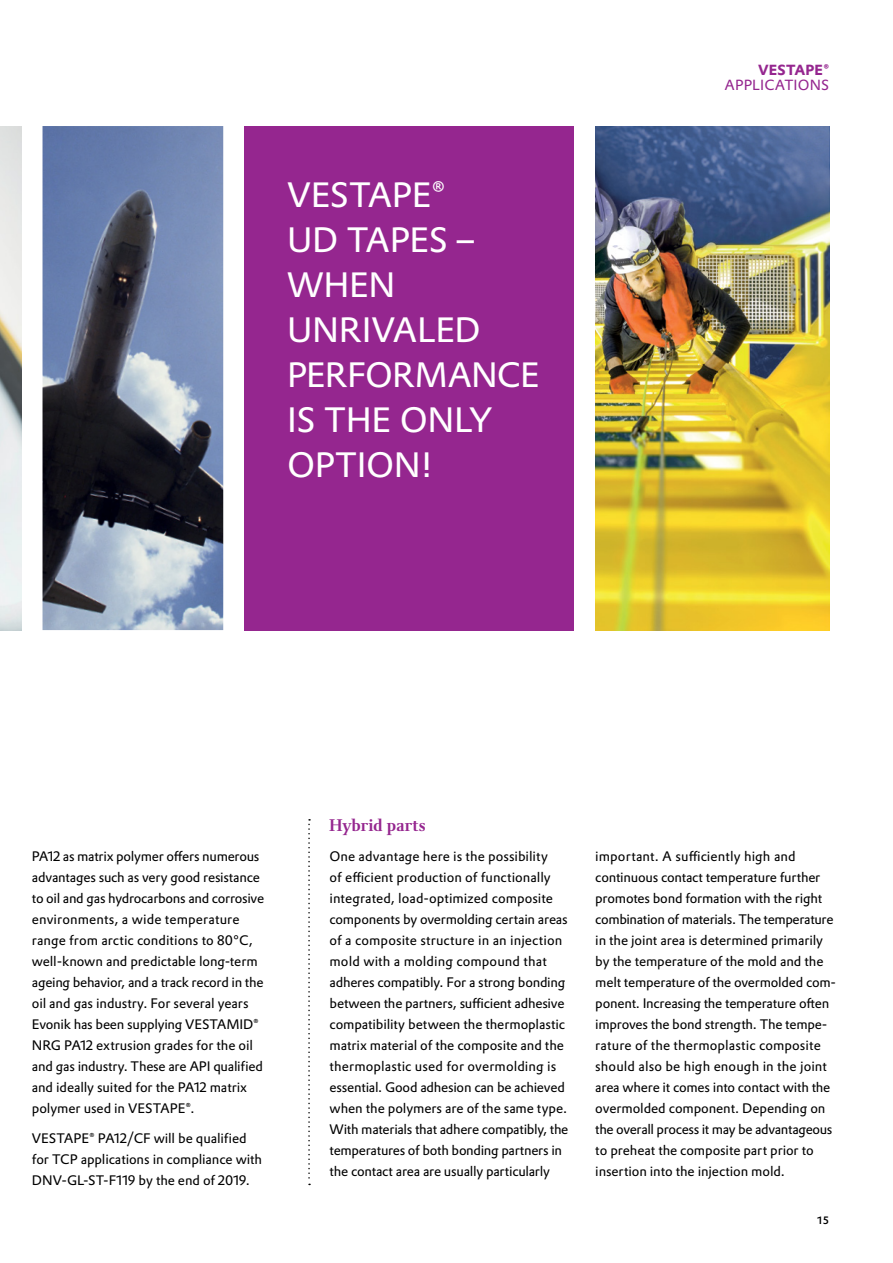
<style>
.page{position:relative;width:893px;height:1263px;background:#fff}
.page>*{position:absolute;margin:0;border:0;box-sizing:border-box;transform-origin:0 0}
.t1{font:34.5px/45px "Evonik Prokyon";letter-spacing:-.01em;color:#fff}
.t2{font:500 16.5px "Evonik Antares";color:#95268f}
.t3{font:14.4px "Evonik Prokyon";letter-spacing:.01em;color:#95268f}
.t4{font:700 14.4px "Evonik Prokyon";letter-spacing:.01em;color:#95268f}
.t5{font:13.5px/21px "Evonik Prokyon";letter-spacing:-.01em;color:#000}
.t6{font:500 10.5px "Evonik Prokyon";color:#000}
</style>
<div class="page">
<img style="left:595px;top:223px;width:234px;height:407px">
<img style="left:43px;top:126px;width:180px;height:504px">
<img style="left:0;top:126px;width:21px;height:504px">
<img style="left:595px;top:126px;width:234px;height:97px">
<div style="left:244px;top:126px;width:330px;height:504px;background:#95268f"></div>
<svg style="left:308px;top:819px;width:2px;height:366px"></svg>
<h1 class="t1" style="left:287px;top:170px;width:254px">VESTAPE®<br>UD TAPES –<br>WHEN<br>UNRIVALED<br>PERFORMANCE<br>IS THE ONLY<br>OPTION!</h1>
<p class="t4" style="left:758px;top:58px;width:73px">VESTAPE®</p>
<p class="t3" style="left:724px;top:74px;width:106px">APPLICATIONS</p>
<p class="t5" style="left:32px;top:845px;width:234px">PA12 as matrix polymer offers numerous advantages such as very good resistance to oil and gas hydrocarbons and corrosive environments, a wide temperature range from arctic conditions to 80°C, well-known and predictable long-term ageing behavior, and a track record in the oil and gas industry. For several years Evonik has been supplying VESTAMID® NRG PA12 extrusion grades for the oil and gas industry. These are API qualified and ideally suited for the PA12 matrix polymer used in VESTAPE®.</p>
<p class="t5" style="left:32px;top:1127px;width:232px">VESTAPE® PA12/CF will be qualified for TCP applications in compliance with<br>DNV-GL-ST-F119 by the end of 2019.</p>
<p class="t2" style="left:330px;top:811px;width:98px">Hybrid parts</p>
<p class="t5" style="left:330px;top:845px;width:240px">One advantage here is the possibility<br>of efficient production of functionally integrated, load-optimized composite components by overmolding certain areas of a composite structure in an injection mold with a molding compound that adheres compatibly. For a strong bonding between the partners, sufficient adhesive compatibility between the thermoplastic matrix material of the composite and the thermoplastic used for overmolding is essential. Good adhesion can be achieved when the polymers are of the same type.<br>With materials that adhere compatibly, the temperatures of both bonding partners in the contact area are usually particularly</p>
<p class="t5" style="left:595px;top:845px;width:242px">important. A sufficiently high and continuous contact temperature further promotes bond formation with the right combination of materials. The temperature in the joint area is determined primarily by the temperature of the mold and the melt temperature of the overmolded com&shy;ponent. Increasing the temperature often improves the bond strength. The tempe&shy;rature of the thermoplastic composite should also be high enough in the joint area where it comes into contact with the overmolded component. Depending on the overall process it may be advantageous to preheat the composite part prior to insertion into the injection mold.</p>
<p class="t6" style="left:817px;top:1212px;width:14px">15</p>
</div>
